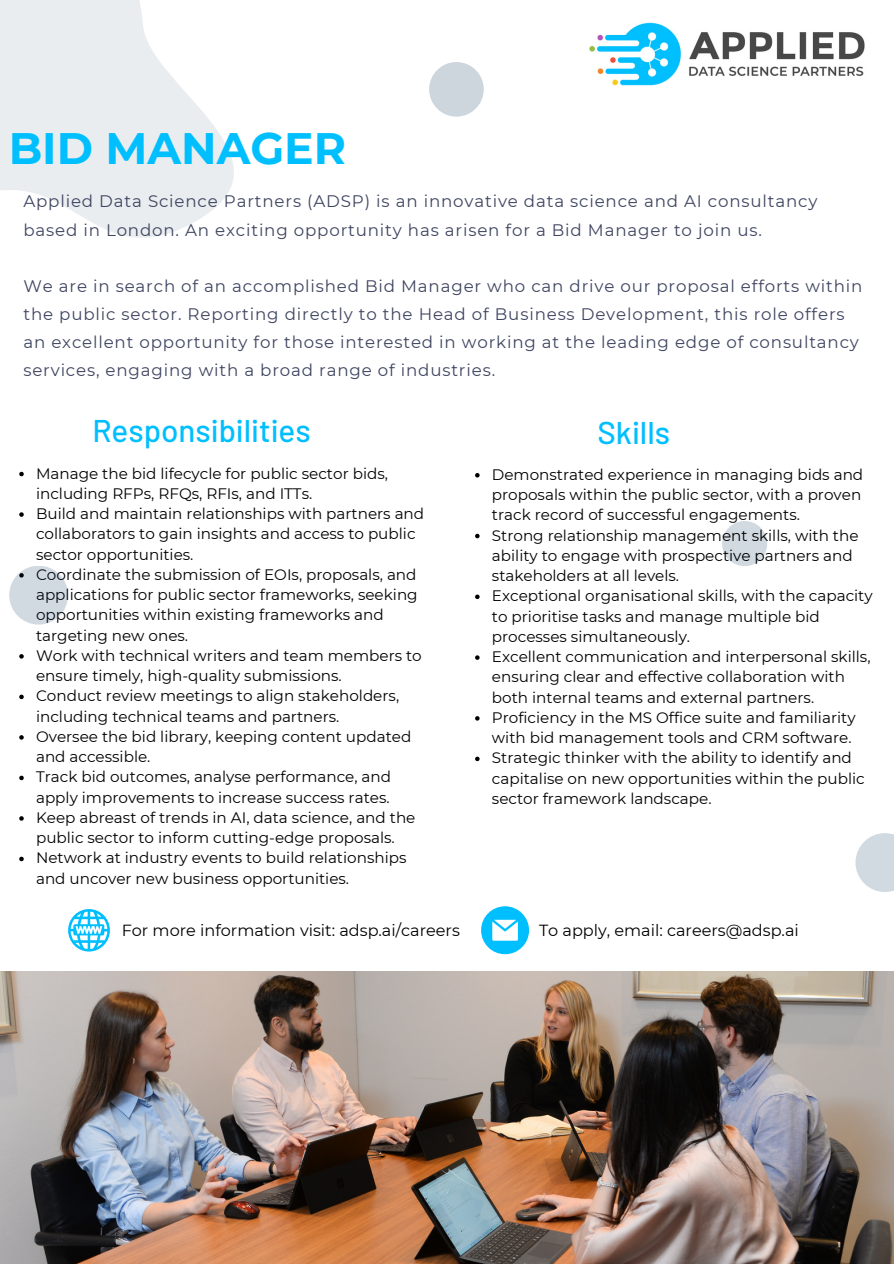
<style>
.page{position:relative;width:894px;height:1264px;background:#fff}
.page>*{position:absolute;margin:0;border:0;box-sizing:border-box;transform-origin:0 0}
.t1{font:700 43.95px "Montserrat";color:#00bfff}
.t2{font:500 31.35px "Barlow";color:#00bfff}
.t3{font:16.65px/28.2px "Montserrat";letter-spacing:.05em;color:#3e4560}
.t4{font:16.05px "Montserrat";color:#000}
.t5{font:15.15px/20.2px "Montserrat";color:#000}
</style>
<div class="page">
<svg style="left:0;top:0;width:234px;height:238px;fill:#e9edf0"></svg>
<div style="left:429px;top:62px;width:54px;height:55px;background:#cdd5dd;border-radius:50%"></div>
<div style="left:721px;top:521px;width:46px;height:45px;background:#d2dae1;border-radius:50%"></div>
<img style="left:589px;top:22px;width:276px;height:64px">
<img style="left:0;top:971px;width:893px;height:292px">
<svg style="left:855px;top:833px;width:38px;height:59px;fill:#d2dae1"></svg>
<svg style="left:19px;top:472px;width:5px;height:4px"></svg>
<svg style="left:19px;top:512px;width:5px;height:5px"></svg>
<svg style="left:19px;top:654px;width:5px;height:4px"></svg>
<svg style="left:19px;top:694px;width:5px;height:5px"></svg>
<svg style="left:19px;top:735px;width:5px;height:4px"></svg>
<svg style="left:19px;top:775px;width:5px;height:5px"></svg>
<svg style="left:19px;top:816px;width:5px;height:4px"></svg>
<svg style="left:19px;top:856px;width:5px;height:5px"></svg>
<svg style="left:475px;top:473px;width:4px;height:4px"></svg>
<svg style="left:475px;top:534px;width:4px;height:4px"></svg>
<svg style="left:475px;top:594px;width:4px;height:5px"></svg>
<svg style="left:475px;top:655px;width:4px;height:5px"></svg>
<svg style="left:475px;top:716px;width:4px;height:4px"></svg>
<svg style="left:475px;top:756px;width:4px;height:5px"></svg>
<svg style="left:68px;top:909px;width:42px;height:42px"></svg>
<svg style="left:481px;top:906px;width:48px;height:48px"></svg>
<div style="left:9px;top:565px;width:59px;height:59px;background:#d2dae1;border-radius:50%"></div>
<p class="t1" style="left:9px;top:121px;width:339px">BID MANAGER</p>
<h1 class="t3" style="left:23px;top:187px;width:795px">Applied Data Science Partners (ADSP) is an innovative data science and AI consultancy based in London. An exciting opportunity has arisen for a Bid Manager to join us.</h1>
<p class="t3" style="left:23px;top:272px;width:840px">We are in search of an accomplished Bid Manager who can drive our proposal efforts within the public sector. Reporting directly to the Head of Business Development, this role offers an excellent opportunity for those interested in working at the leading edge of consultancy services, engaging with a broad range of industries.</p>
<h2 class="t2" style="left:92px;top:411px;width:220px">Responsibilities</h2>
<h2 class="t5" style="left:36px;top:463px;width:353px">Manage the bid lifecycle for public sector bids, including RFPs, RFQs, RFIs, and ITTs.</h2>
<p class="t5" style="left:36px;top:503px;width:389px">Build and maintain relationships with partners and collaborators to gain insights and access to public sector opportunities.</p>
<p class="t5" style="left:36px;top:564px;width:383px">Coordinate the submission of EOIs, proposals, and applications for public sector frameworks, seeking opportunities within existing frameworks and targeting new ones.</p>
<p class="t5" style="left:36px;top:645px;width:387px">Work with technical writers and team members to ensure timely, high-quality submissions.</p>
<p class="t5" style="left:36px;top:686px;width:364px">Conduct review meetings to align stakeholders, including technical teams and partners.</p>
<p class="t5" style="left:36px;top:726px;width:376px">Oversee the bid library, keeping content updated and accessible.</p>
<p class="t5" style="left:36px;top:767px;width:356px">Track bid outcomes, analyse performance, and apply improvements to increase success rates.</p>
<p class="t5" style="left:36px;top:807px;width:381px">Keep abreast of trends in AI, data science, and the public sector to inform cutting-edge proposals.</p>
<p class="t5" style="left:36px;top:848px;width:372px">Network at industry events to build relationships and uncover new business opportunities.</p>
<p class="t2" style="left:597px;top:413px;width:74px">Skills</p>
<p class="t5" style="left:492px;top:464px;width:373px">Demonstrated experience in managing bids and proposals within the public sector, with a proven track record of successful engagements.</p>
<p class="t5" style="left:492px;top:525px;width:368px">Strong relationship management skills, with the ability to engage with prospective partners and stakeholders at all levels.</p>
<p class="t5" style="left:492px;top:585px;width:382px">Exceptional organisational skills, with the capacity to prioritise tasks and manage multiple bid processes simultaneously.</p>
<p class="t5" style="left:492px;top:646px;width:380px">Excellent communication and interpersonal skills, ensuring clear and effective collaboration with both internal teams and external partners.</p>
<p class="t5" style="left:492px;top:707px;width:365px">Proficiency in the MS Office suite and familiarity with bid management tools and CRM software.</p>
<p class="t5" style="left:492px;top:747px;width:374px">Strategic thinker with the ability to identify and capitalise on new opportunities within the public sector framework landscape.</p>
<p class="t4" style="left:122px;top:920px;width:339px">For more information visit: adsp.ai/careers</p>
<p class="t4" style="left:539px;top:920px;width:261px">To apply, email: careers@adsp.ai</p>
</div>
